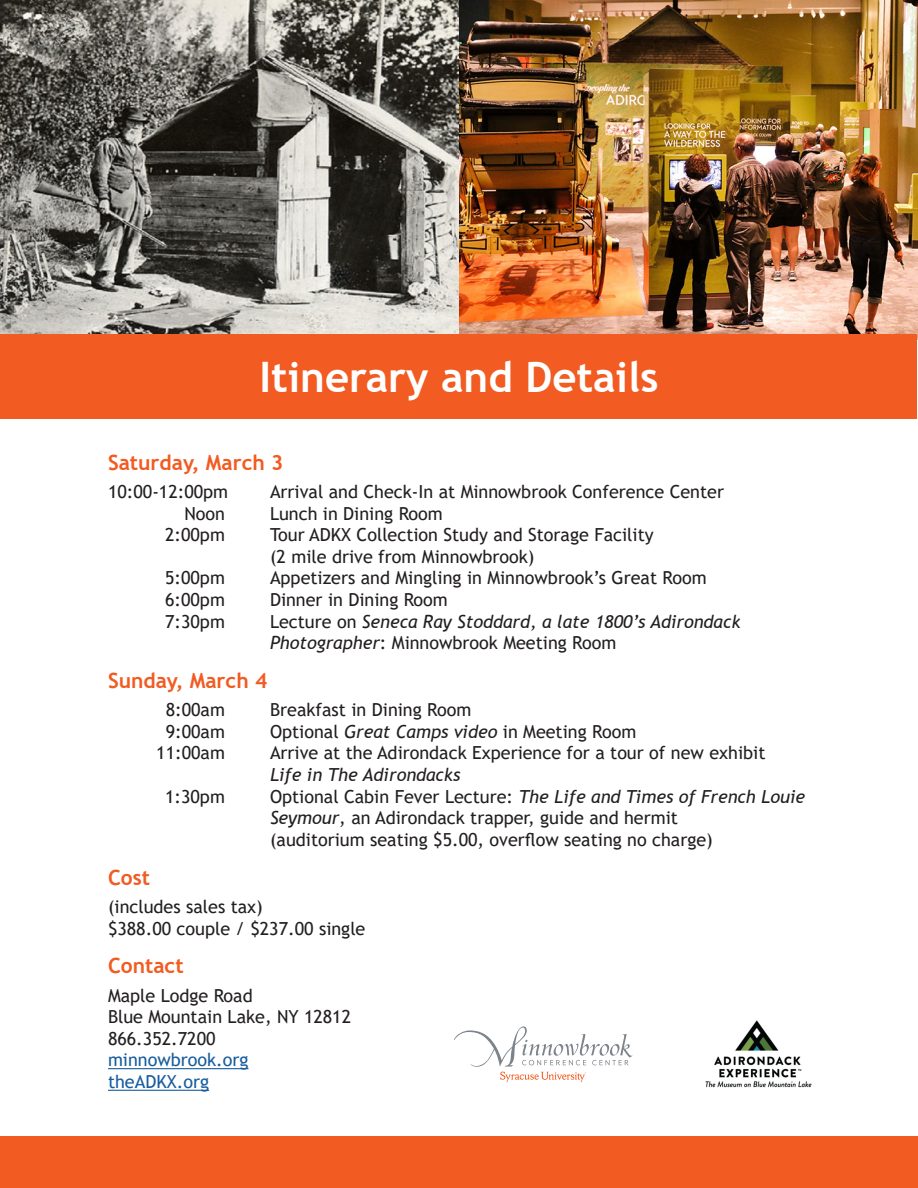
<style>
.page{position:relative;width:918px;height:1188px;background:#fff}
.page>*{position:absolute;margin:0;border:0;box-sizing:border-box;transform-origin:0 0}
.t1{font:700 42px "Trebuchet MS";color:#fff}
.t2{font:700 21px "Trebuchet MS";color:#f25b21}
.t3{font:18px/21.6px "Trebuchet MS";color:#231f20}
.t4{font:italic 18px/21.6px "Trebuchet MS";color:#231f20}
.t5{font:18px "Trebuchet MS";color:#175d9e}
.s1{font-style:normal}
.s2{font-style:italic}
</style>
<div class="page">
<img style="left:705px;top:1020px;width:107px;height:68px">
<svg style="left:454px;top:1026px;width:179px;height:56px"></svg>
<div style="left:0;top:1137px;width:918px;height:51px;background:#f25b21"></div>
<img style="left:0;top:0;width:918px;height:339px">
<div style="left:1px;top:335px;width:916px;height:84px;background:#f25b21"></div>
<hr style="left:108px;top:1068px;width:141px;height:1px;background:#175d9e">
<hr style="left:108px;top:1090px;width:101px;height:1px;background:#175d9e">
<p class="t1" style="left:259px;top:351px;width:401px">Itinerary and Details</p>
<p class="t2" style="left:108px;top:449px;width:177px">Saturday, March 3</p>
<p class="t3" style="left:108px;top:481px;width:122px">10:00-12:00pm</p>
<p class="t3" style="left:270px;top:481px;width:456px">Arrival and Check-In at Minnowbrook Conference Center</p>
<p class="t3" style="left:184px;top:502px;width:42px">Noon</p>
<p class="t3" style="left:270px;top:502px;width:174px">Lunch in Dining Room</p>
<p class="t3" style="left:165px;top:524px;width:61px">2:00pm</p>
<p class="t3" style="left:270px;top:524px;width:385px">Tour ADKX Collection Study and Storage Facility (2 mile drive from Minnowbrook)</p>
<p class="t3" style="left:165px;top:567px;width:61px">5:00pm</p>
<p class="t3" style="left:270px;top:567px;width:438px">Appetizers and Mingling in Minnowbrook’s Great Room</p>
<p class="t3" style="left:165px;top:589px;width:61px">6:00pm</p>
<p class="t3" style="left:270px;top:589px;width:179px">Dinner in Dining Room</p>
<p class="t3" style="left:165px;top:610px;width:61px">7:30pm</p>
<p class="t4" style="left:270px;top:610px;width:472px"><span class="s1">Lecture on</span> Seneca Ray Stoddard, a late 1800’s Adirondack<br>Photographer<span class="s1">: Minnowbrook Meeting Room</span></p>
<p class="t2" style="left:108px;top:667px;width:161px">Sunday, March 4</p>
<p class="t3" style="left:166px;top:699px;width:61px">8:00am</p>
<p class="t3" style="left:270px;top:699px;width:203px">Breakfast in Dining Room</p>
<p class="t3" style="left:166px;top:721px;width:61px">9:00am</p>
<p class="t3" style="left:270px;top:721px;width:368px">Optional <span class="s2">Great Camps video</span> in Meeting Room</p>
<p class="t3" style="left:156px;top:742px;width:70px">11:00am</p>
<p class="t3" style="left:270px;top:742px;width:497px">Arrive at the Adirondack Experience for a tour of new exhibit<br><span class="s2">Life in The Adirondacks</span></p>
<p class="t3" style="left:165px;top:785px;width:61px">1:30pm</p>
<p class="t3" style="left:270px;top:785px;width:537px">Optional Cabin Fever Lecture: <span class="s2">The Life and Times of French Louie<br>Seymour</span>, an Adirondack trapper, guide and hermit<br>(auditorium seating $5.00, overflow seating no charge)</p>
<p class="t2" style="left:108px;top:864px;width:44px">Cost</p>
<p class="t3" style="left:108px;top:896px;width:259px">(includes sales tax)<br>$388.00 couple / $237.00 single</p>
<p class="t2" style="left:108px;top:953px;width:77px">Contact</p>
<p class="t3" style="left:108px;top:984px;width:146px">Maple Lodge Road</p>
<p class="t3" style="left:108px;top:1006px;width:245px">Blue Mountain Lake, NY 12812</p>
<p class="t3" style="left:108px;top:1027px;width:109px">866.352.7200</p>
<p class="t5" style="left:108px;top:1049px;width:142px">minnowbrook.org</p>
<p class="t5" style="left:108px;top:1070px;width:103px">theADKX.org</p>
</div>
